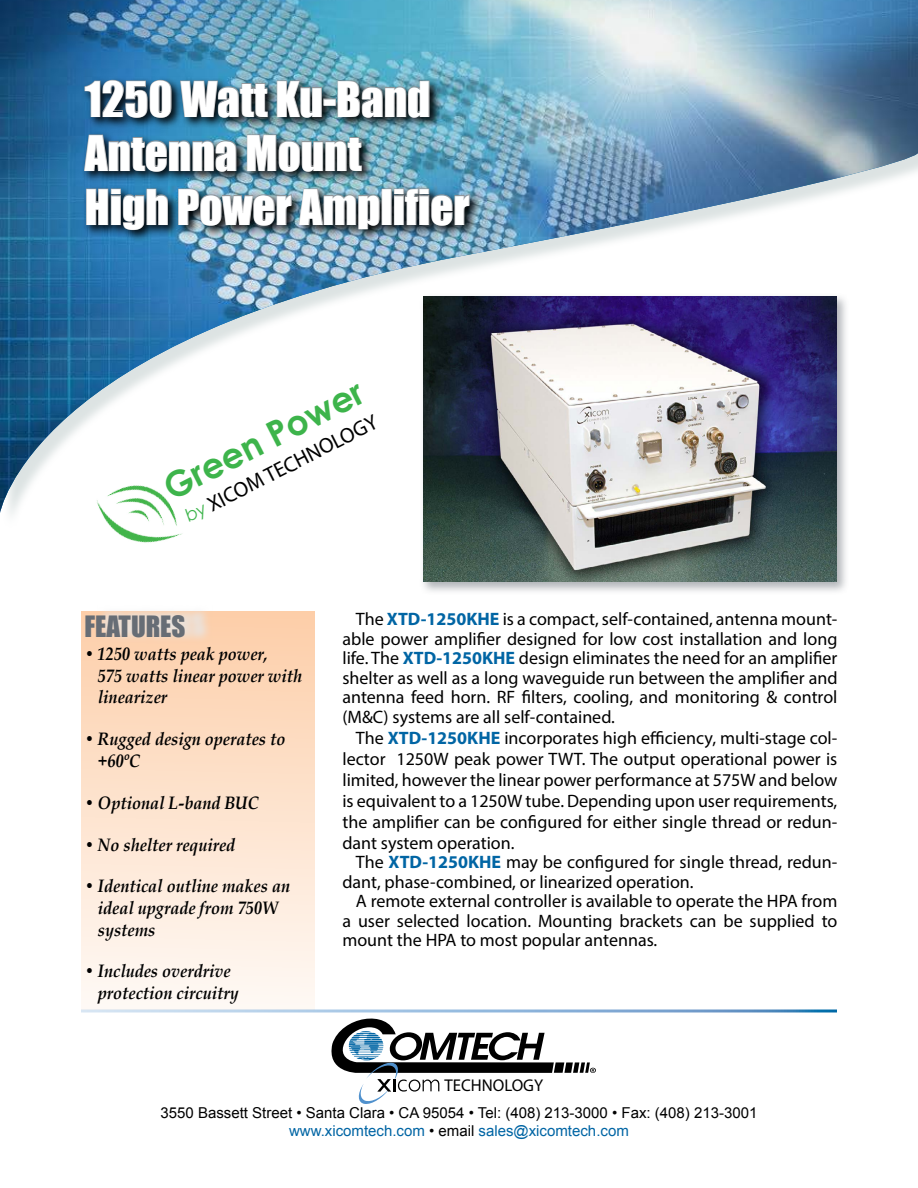
<style>
.page{position:relative;width:918px;height:1188px;background:#fff}
.page>*{position:absolute;margin:0;border:0;box-sizing:border-box;transform-origin:0 0}
.t1{font:45px/54px "Impact";color:#fff}
.t2{font:700 35.4px "Century Gothic";color:#3db44b}
.t3{font:27px "Impact";color:#676d75}
.t4{font:21.45px "Myriad Pro";color:#000}
.t5{font:18px/19.5px "Myriad Pro";color:#000;text-align:justify}
.t6{font:italic 700 18px/21.6px "Book Antiqua";color:#000;scale:.9 1}
.t7{font:17.1px "Myriad Pro";color:#000}
.t8{font:15px/18px "Arial";color:#000;text-align:center}
.s1{font-family:"Century Gothic";font-style:italic;font-size:17.7px;color:#3db44b}
.s2{font-weight:700;color:#0065a4}
.s3{color:#0065a4}
</style>
<div class="page">
<div style="left:81px;top:612px;width:234px;height:397px;background:linear-gradient(to bottom,#fdcea9,#fef9f5)"></div>
<svg style="left:326px;top:1012px;width:270px;height:92px"></svg>
<img style="left:0;top:0;width:918px;height:513px">
<svg style="left:97px;top:611px;width:116px;height:32px;background:#f2d8c4"></svg>
<div style="left:419px;top:292px;width:431px;height:303px;background:#676d75;opacity:.51"></div>
<img style="left:423px;top:296px;width:414px;height:286px">
<img style="left:81px;top:77px;width:401px;height:165px">
<svg style="left:84px;top:80px;width:88px;height:38px;background:#28465d"></svg>
<svg style="left:180px;top:80px;width:88px;height:38px;background:#334d5a"></svg>
<svg style="left:276px;top:80px;width:46px;height:38px;background:#42575e"></svg>
<div style="left:323px;top:99px;width:13px;height:6px;border:1px solid #939598"></div>
<svg style="left:337px;top:80px;width:93px;height:38px;background:#3f555c"></svg>
<svg style="left:84px;top:134px;width:153px;height:38px;background:#2e4e61"></svg>
<img style="left:247px;top:134px;width:115px;height:38px">
<svg style="left:86px;top:188px;width:82px;height:42px;background:#274255"></svg>
<img style="left:178px;top:188px;width:114px;height:38px">
<img style="left:299px;top:188px;width:81px;height:41px">
<div style="left:382px;top:189px;width:10px;height:36px;border:1px solid #939598"></div>
<svg style="left:394px;top:188px;width:76px;height:38px;background:#3e505b"></svg>
<img style="left:90px;top:464px;width:105px;height:79px">
<h1 class="t1" style="left:85px;top:71px;width:386px">1250 Watt Ku-Band<br>Antenna Mount<br>High Power Amplifier</h1>
<h2 class="t2" style="left:154px;top:465px;width:221px;rotate:-27deg">Green Power</h2>
<p class="t4" style="left:181px;top:505px;width:214px;rotate:-27deg"><span class="s1">by</span> XICOM TECHNOLOGY</p>
<h3 class="t3" style="left:84px;top:605px;width:103px">FEATURES</h3>
<p class="t6" style="left:98px;top:643px;width:228px;text-indent:-14px">• 1250 watts peak power,<br>575 watts linear power with linearizer</p>
<p class="t6" style="left:98px;top:728px;width:210px;text-indent:-13px">• Rugged design operates to +60ºC</p>
<p class="t6" style="left:84px;top:792px;width:196px">• Optional L-band BUC</p>
<p class="t6" style="left:84px;top:834px;width:169px">• No shelter required</p>
<p class="t6" style="left:98px;top:875px;width:215px;text-indent:-13px">• Identical outline makes an ideal upgrade from 750W systems</p>
<p class="t6" style="left:98px;top:960px;width:158px;text-indent:-13px">• Includes overdrive protection circuitry</p>
<p class="t5" style="left:342px;top:609px;width:497px;text-indent:14px">The <span class="s2">XTD-1250KHE</span> is a compact, self-contained, antenna mount&shy;able power amplifier designed for low cost installation and long life. The <span class="s2">XTD-1250KHE</span> design eliminates the need for an amplifier shelter as well as a long waveguide run between the amplifier and antenna feed horn. RF filters, cooling, and monitoring &amp; control (M&amp;C) systems are all self-contained.</p>
<p class="t5" style="left:342px;top:727px;width:496px;line-height:21px;text-indent:14px">The <span class="s2">XTD-1250KHE</span> incorporates high efficiency, multi-stage col&shy;lector 1250W peak power TWT. The output operational power is limited, however the linear power performance at 575W and below is equivalent to a 1250W tube. Depending upon user requirements, the amplifier can be configured for either single thread or redun&shy;dant system operation.</p>
<p class="t5" style="left:342px;top:852px;width:496px;text-indent:14px">The <span class="s2">XTD-1250KHE</span> may be configured for single thread, redun&shy;dant, phase-combined, or linearized operation.</p>
<p class="t5" style="left:342px;top:891px;width:497px;text-indent:14px">A remote external controller is available to operate the HPA from a user selected location. Mounting brackets can be supplied to mount the HPA to most popular antennas.</p>
<p class="t7" style="left:445px;top:1075px;width:100px">TECHNOLOGY</p>
<p class="t8" style="left:161px;top:1104px;width:598px">3550 Bassett Street • Santa Clara • CA 95054 • Tel: (408) 213-3000 • Fax: (408) 213-3001 <span class="s3">www.xicomtech.com</span> • email <span class="s3">sales@xicomtech.com</span></p>
</div>
